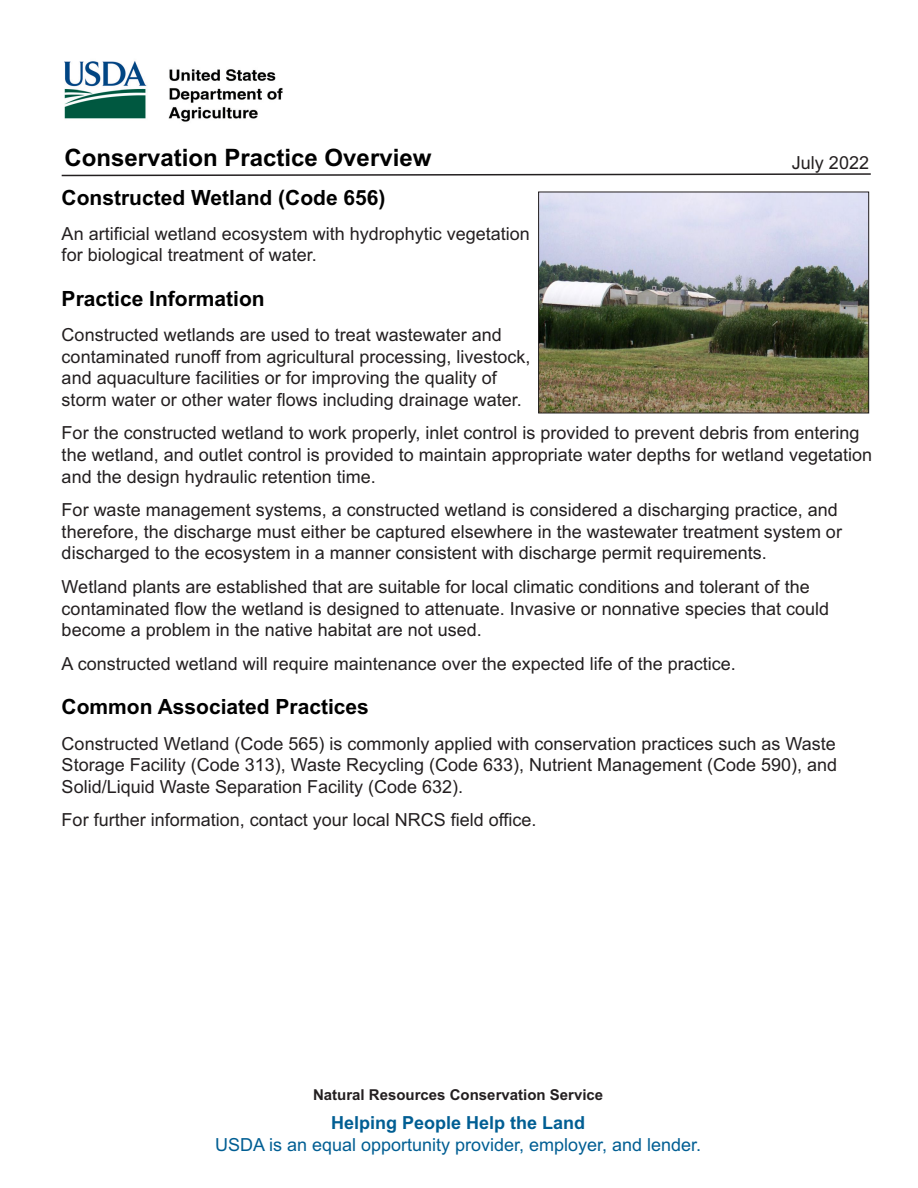
<style>
.page{position:relative;width:918px;height:1188px;background:#fff}
.page>*{position:absolute;margin:0;border:0;box-sizing:border-box;transform-origin:0 0}
.Topic{font:700 24px "Arial";color:#000}
.Topic-2{font:700 21px "Arial";color:#000}
.t1{font:18px/21.6px "Arial";color:#231f20}
.t2{font:18px "Arial";color:#005e93}
.t3{font:700 18px "Arial";color:#005e93}
.t4{font:700 15px "Arial";color:#231f20}
</style>
<div class="page">
<svg style="left:61px;top:173px;width:810px;height:4px"></svg>
<img style="left:64px;top:61px;width:219px;height:61px">
<img style="left:540px;top:194px;width:327px;height:217px">
<div style="left:538px;top:192px;width:331px;height:221px;border:1px solid #231f20"></div>
<h2 class="Topic" style="left:65px;top:148px;width:368px">Conservation Practice Overview</h2>
<h2 class="Topic-2" style="left:62px;top:189px;width:325px">Constructed Wetland (Code 656)</h2>
<p class="t1" style="left:62px;top:224px;width:470px">An artificial wetland ecosystem with hydrophytic vegetation for biological treatment of water.</p>
<h2 class="Topic-2" style="left:62px;top:291px;width:205px">Practice Information</h2>
<p class="t1" style="left:62px;top:326px;width:470px">Constructed wetlands are used to treat wastewater and contaminated runoff from agricultural processing, livestock, and aquaculture facilities or for improving the quality of storm water or other water flows including drainage water.</p>
<p class="t1" style="left:62px;top:424px;width:812px">For the constructed wetland to work properly, inlet control is provided to prevent debris from entering the wetland, and outlet control is provided to maintain appropriate water depths for wetland vegetation and the design hydraulic retention time.</p>
<p class="t1" style="left:62px;top:501px;width:782px">For waste management systems, a constructed wetland is considered a discharging practice, and therefore, the discharge must either be captured elsewhere in the wastewater treatment system or discharged to the ecosystem in a manner consistent with discharge permit requirements.</p>
<p class="t1" style="left:62px;top:578px;width:769px">Wetland plants are established that are suitable for local climatic conditions and tolerant of the contaminated flow the wetland is designed to attenuate. Invasive or nonnative species that could become a problem in the native habitat are not used.</p>
<p class="t1" style="left:62px;top:654px;width:676px">A constructed wetland will require maintenance over the expected life of the practice.</p>
<h2 class="Topic-2" style="left:62px;top:699px;width:309px">Common Associated Practices</h2>
<p class="t1" style="left:62px;top:734px;width:777px;text-align:justify">Constructed Wetland (Code 565) is commonly applied with conservation practices such as Waste Storage Facility (Code 313), Waste Recycling (Code 633), Nutrient Management (Code 590), and Solid/Liquid Waste Separation Facility (Code 632).</p>
<p class="t1" style="left:62px;top:811px;width:476px">For further information, contact your local NRCS field office.</p>
<p class="t1" style="left:792px;top:154px;width:79px">July 2022</p>
<p class="t4" style="left:313px;top:1089px;width:292px">Natural Resources Conservation Service</p>
<p class="t3" style="left:331px;top:1116px;width:256px">Helping People Help the Land</p>
<p class="t2" style="left:215px;top:1138px;width:488px">USDA is an equal opportunity provider, employer, and lender.</p>
</div>
